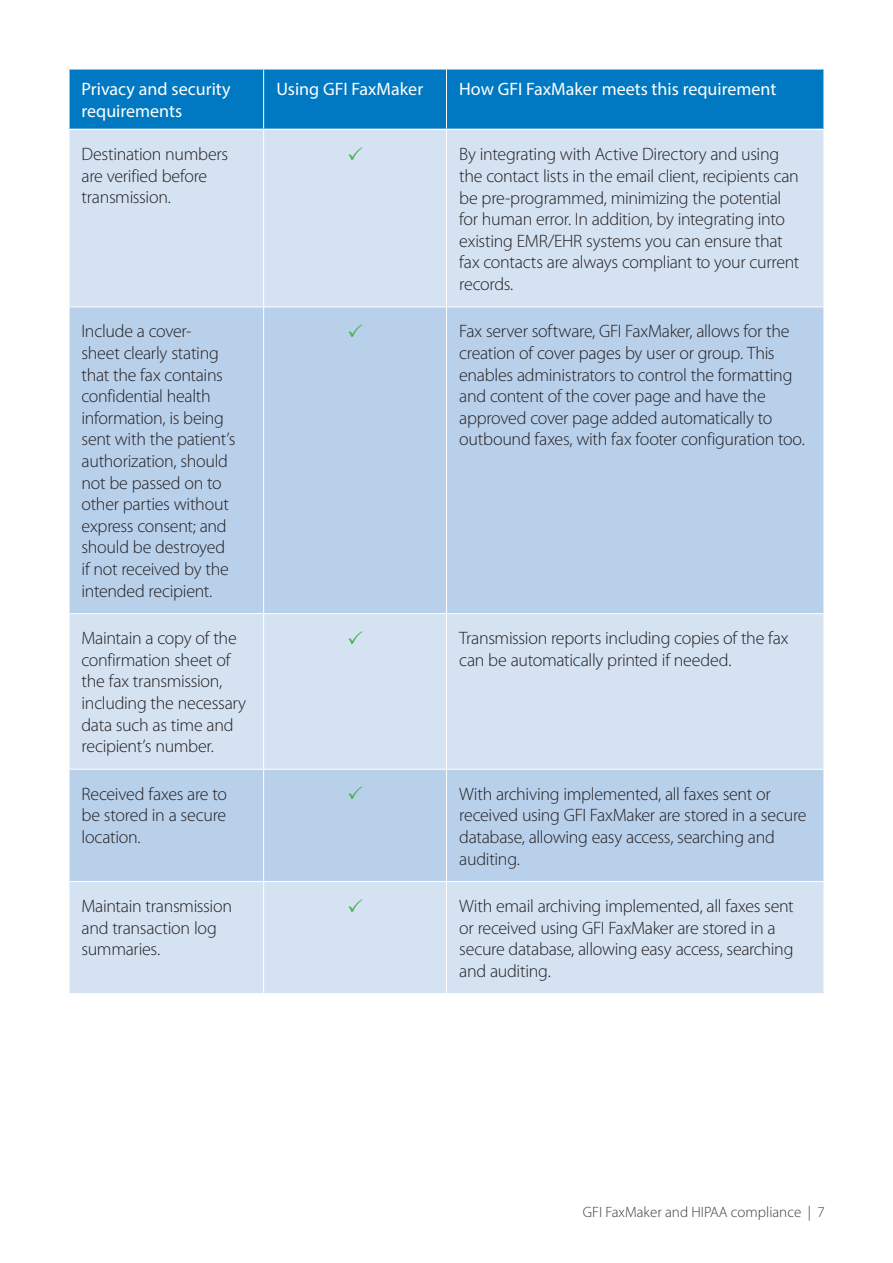
<style>
.page{position:relative;width:893px;height:1263px;background:#fff}
.page>*{position:absolute;margin:0;border:0;box-sizing:border-box;transform-origin:0 0}
.t1{font:300 18px/21.6px "Myriad Pro";letter-spacing:-.02em;color:#231f20}
.t2{font:18px/21.6px "Myriad Pro";color:#fff}
.t3{font:300 15px "Myriad Pro";color:#3e3e3f}
</style>
<div class="page">
<div style="left:70px;top:70px;width:753px;height:59px;background:#0079c2"></div>
<div style="left:70px;top:130px;width:753px;height:863px;background:#d4e2f2"></div>
<svg style="left:70px;top:308px;width:753px;height:573px;background:#c0d4ec"></svg>
<hr style="left:263px;top:70px;width:1px;height:59px;background:#fff">
<hr style="left:446px;top:70px;width:1px;height:59px;background:#fff">
<hr style="left:263px;top:130px;width:1px;height:177px;background:#fff">
<hr style="left:446px;top:130px;width:1px;height:177px;background:#fff">
<hr style="left:70px;top:307px;width:194px;height:1px;background:#fff">
<hr style="left:264px;top:307px;width:182px;height:1px;background:#fff">
<hr style="left:263px;top:307px;width:1px;height:306px;background:#fff">
<hr style="left:446px;top:307px;width:377px;height:1px;background:#fff">
<hr style="left:446px;top:307px;width:1px;height:306px;background:#fff">
<hr style="left:70px;top:613px;width:194px;height:1px;background:#fff">
<hr style="left:264px;top:613px;width:182px;height:1px;background:#fff">
<hr style="left:263px;top:614px;width:1px;height:155px;background:#fff">
<hr style="left:446px;top:613px;width:377px;height:1px;background:#fff">
<hr style="left:446px;top:614px;width:1px;height:155px;background:#fff">
<hr style="left:70px;top:769px;width:194px;height:1px;background:#fff">
<hr style="left:264px;top:769px;width:182px;height:1px;background:#fff">
<hr style="left:263px;top:769px;width:1px;height:112px;background:#fff">
<hr style="left:446px;top:769px;width:377px;height:1px;background:#fff">
<hr style="left:446px;top:769px;width:1px;height:112px;background:#fff">
<hr style="left:70px;top:881px;width:194px;height:1px;background:#fff">
<hr style="left:264px;top:881px;width:182px;height:1px;background:#fff">
<hr style="left:263px;top:882px;width:1px;height:111px;background:#fff">
<hr style="left:446px;top:881px;width:377px;height:1px;background:#fff">
<hr style="left:446px;top:882px;width:1px;height:111px;background:#fff">
<svg style="left:349px;top:147px;width:13px;height:13px"></svg>
<svg style="left:349px;top:324px;width:13px;height:13px"></svg>
<svg style="left:349px;top:630px;width:13px;height:14px"></svg>
<svg style="left:349px;top:786px;width:13px;height:14px"></svg>
<svg style="left:349px;top:898px;width:13px;height:14px"></svg>
<p class="t2" style="left:82px;top:78px;width:150px">Privacy and security requirements</p>
<p class="t2" style="left:276px;top:78px;width:148px">Using GFI FaxMaker</p>
<p class="t2" style="left:459px;top:78px;width:319px">How GFI FaxMaker meets this requirement</p>
<p class="t1" style="left:82px;top:144px;width:148px">Destination numbers are verified before transmission.</p>
<p class="t1" style="left:459px;top:144px;width:342px">By integrating with Active Directory and using the contact lists in the email client, recipients can be pre-programmed, minimizing the potential for human error. In addition, by integrating into existing EMR/EHR systems you can ensure that fax contacts are always compliant to your current records.</p>
<p class="t1" style="left:82px;top:321px;width:156px">Include a cover-<br>sheet clearly stating that the fax contains confidential health information, is being sent with the patient’s authorization, should not be passed on to other parties without express consent; and should be destroyed if not received by the intended recipient.</p>
<p class="t1" style="left:459px;top:321px;width:347px">Fax server software, GFI FaxMaker, allows for the creation of cover pages by user or group. This enables administrators to control the formatting and content of the cover page and have the approved cover page added automatically to outbound faxes, with fax footer configuration too.</p>
<p class="t1" style="left:82px;top:628px;width:166px">Maintain a copy of the confirmation sheet of the fax transmission, including the necessary data such as time and recipient’s number.</p>
<p class="t1" style="left:459px;top:628px;width:331px">Transmission reports including copies of the fax can be automatically printed if needed.</p>
<p class="t1" style="left:82px;top:783px;width:147px;text-align:justify">Received faxes are to be stored in a secure location.</p>
<p class="t1" style="left:459px;top:783px;width:349px">With archiving implemented, all faxes sent or received using GFI FaxMaker are stored in a secure database, allowing easy access, searching and auditing.</p>
<p class="t1" style="left:82px;top:895px;width:152px">Maintain transmission and transaction log summaries.</p>
<p class="t1" style="left:459px;top:895px;width:336px">With email archiving implemented, all faxes sent or received using GFI FaxMaker are stored in a secure database, allowing easy access, searching and auditing.</p>
<p class="t3" style="left:583px;top:1204px;width:244px">GFI FaxMaker and HIPAA compliance | 7</p>
</div>
